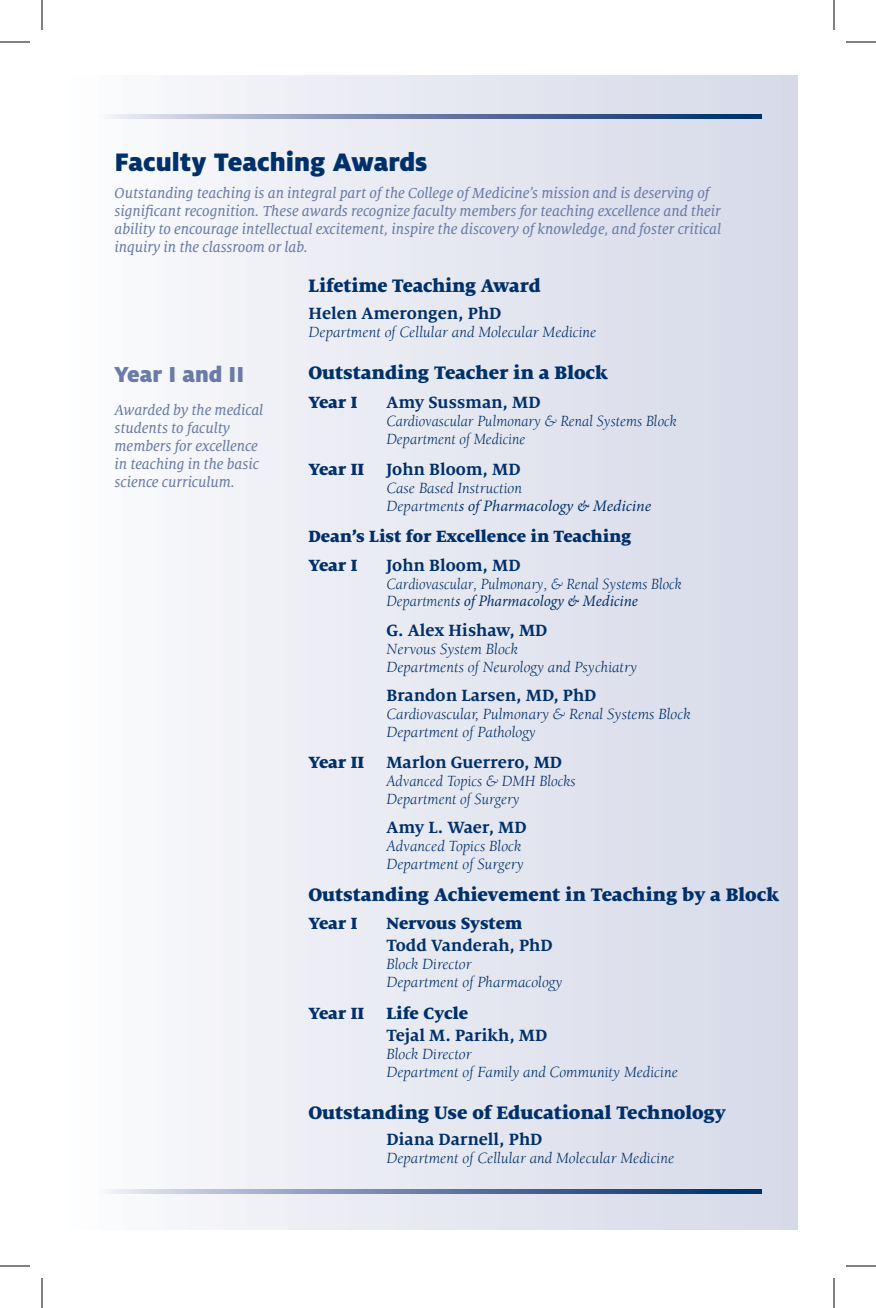
<style>
.page{position:relative;width:876px;height:1308px;background:#fff}
.page>*{position:absolute;margin:0;border:0;box-sizing:border-box;transform-origin:0 0}
.t1{font:900 28px "Milo OT";color:#003069}
.t2{font:900 24px "Milo OT";color:#697ba6}
.t3{font:900 20px "Milo Serif OT";color:#003069}
.t4{font:700 18px "Milo Serif OT";color:#003069}
.t5{font:900 18px/28.6px "Milo Serif OT";color:#003069}
.t6{font:italic 16px/18px "Berkeley Std";color:#003069}
.t7{font:16px/18px "Milo Serif OT Text Ita";color:#697ba6;scale:.96 1}
.t8{font:italic 16px/18px "Berkeley Std";color:#003069;scale:.96 1}
.t9{font:italic 16px "Berkeley Std";color:#003069;scale:.95 1}
.t10{font:italic 16px "Minion Pro";color:#003069}
.t11{font:italic 16px "Minion Pro";color:#003069;scale:.95 1}
.s1{font-weight:900}
.s2{font-family:"Berkeley Std"}
</style>
<div class="page">
<div style="left:42px;top:76px;width:756px;height:1154px;background:linear-gradient(to right,#fdfdfe,#d4d8e7)"></div>
<svg style="left:96px;top:114px;width:666px;height:4px;background:#6d82a9"></svg>
<svg style="left:96px;top:1190px;width:666px;height:4px;background:#6d82a9"></svg>
<hr style="left:0;top:42px;width:30px;height:1px;background:#000">
<hr style="left:846px;top:42px;width:30px;height:1px;background:#000">
<hr style="left:0;top:1266px;width:30px;height:1px;background:#000">
<hr style="left:846px;top:1266px;width:30px;height:1px;background:#000">
<hr style="left:42px;top:0;width:1px;height:30px;background:#000">
<hr style="left:42px;top:1278px;width:1px;height:30px;background:#000">
<hr style="left:834px;top:0;width:1px;height:30px;background:#000">
<hr style="left:834px;top:1278px;width:1px;height:30px;background:#000">
<h1 class="t1" style="left:115px;top:146px;width:314px">Faculty Teaching Awards</h1>
<p class="t7" style="left:115px;top:184px;width:633px">Outstanding teaching is an integral part of the College of Medicine’s mission and is deserving of significant recognition. These awards recognize faculty members for teaching excellence and their ability to encourage intellectual excitement, inspire the discovery of knowledge, and foster critical inquiry in the classroom or lab.</p>
<p class="t3" style="left:309px;top:274px;width:233px">Lifetime Teaching Award</p>
<p class="t4" style="left:309px;top:303px;width:194px">Helen Amerongen, PhD</p>
<p class="t6" style="left:309px;top:323px;width:289px">Department of Cellular and Molecular Medicine</p>
<h2 class="t2" style="left:114px;top:361px;width:132px">Year I and II</h2>
<p class="t3" style="left:308px;top:361px;width:301px">Outstanding Teacher in a Block</p>
<p class="t5" style="left:308px;top:388px;width:51px">Year I</p>
<p class="t4" style="left:386px;top:392px;width:156px">Amy Sussman, MD</p>
<p class="t8" style="left:386px;top:412px;width:304px">Cardiovascular Pulmonary &amp; Renal Systems Block<br>Department of Medicine</p>
<p class="t4" style="left:308px;top:459px;width:214px"><span class="s1">Year II</span> John Bloom, MD</p>
<p class="t6" style="left:386px;top:479px;width:137px">Case Based Instruction</p>
<p class="t10" style="left:386px;top:495px;width:266px"><span class="s2">Department</span>s of Pharmacology &amp; Medicine</p>
<p class="t5" style="left:308px;top:522px;width:325px">Dean’s List for Excellence in Teaching<br>Year I</p>
<p class="t7" style="left:115px;top:401px;width:156px">Awarded by the medical students to faculty members for excellence in teaching in the basic science curriculum.</p>
<p class="t4" style="left:386px;top:555px;width:136px">John Bloom, MD</p>
<p class="t9" style="left:386px;top:575px;width:312px">Cardiovascular, Pulmonary, &amp; Renal Systems Block</p>
<p class="t11" style="left:386px;top:590px;width:266px"><span class="s2">Department</span>s of Pharmacology &amp; Medicine</p>
<p class="t4" style="left:386px;top:620px;width:162px">G. Alex Hishaw, MD</p>
<p class="t6" style="left:386px;top:640px;width:252px">Nervous System Block<br>Departments of Neurology and Psychiatry</p>
<p class="t4" style="left:386px;top:686px;width:212px">Brandon Larsen, MD, PhD</p>
<p class="t6" style="left:386px;top:705px;width:306px">Cardiovascular, Pulmonary &amp; Renal Systems Block<br>Department of Pathology</p>
<p class="t4" style="left:308px;top:753px;width:255px"><span class="s1">Year II</span> Marlon Guerrero, MD</p>
<p class="t6" style="left:386px;top:772px;width:191px">Advanced Topics &amp; DMH Blocks<br>Department of Surgery</p>
<p class="t4" style="left:386px;top:818px;width:142px">Amy L. Waer, MD</p>
<p class="t6" style="left:386px;top:838px;width:139px">Advanced Topics Block<br>Department of Surgery</p>
<p class="t3" style="left:308px;top:883px;width:472px">Outstanding Achievement in Teaching by a Block</p>
<p class="t5" style="left:308px;top:910px;width:51px">Year I</p>
<p class="t5" style="left:386px;top:910px;width:137px">Nervous System</p>
<p class="t4" style="left:386px;top:936px;width:168px">Todd Vanderah, PhD</p>
<p class="t6" style="left:386px;top:956px;width:178px">Block Director<br>Department of Pharmacology</p>
<p class="t5" style="left:308px;top:999px;width:161px">Year II Life Cycle</p>
<p class="t4" style="left:386px;top:1025px;width:162px">Tejal M. Parikh, MD</p>
<p class="t6" style="left:386px;top:1045px;width:293px">Block Director<br>Department of Family and Community Medicine</p>
<p class="t3" style="left:308px;top:1101px;width:419px">Outstanding Use of Educational Technology</p>
<p class="t4" style="left:386px;top:1130px;width:157px">Diana Darnell, PhD</p>
<p class="t6" style="left:386px;top:1149px;width:289px">Department of Cellular and Molecular Medicine</p>
</div>
